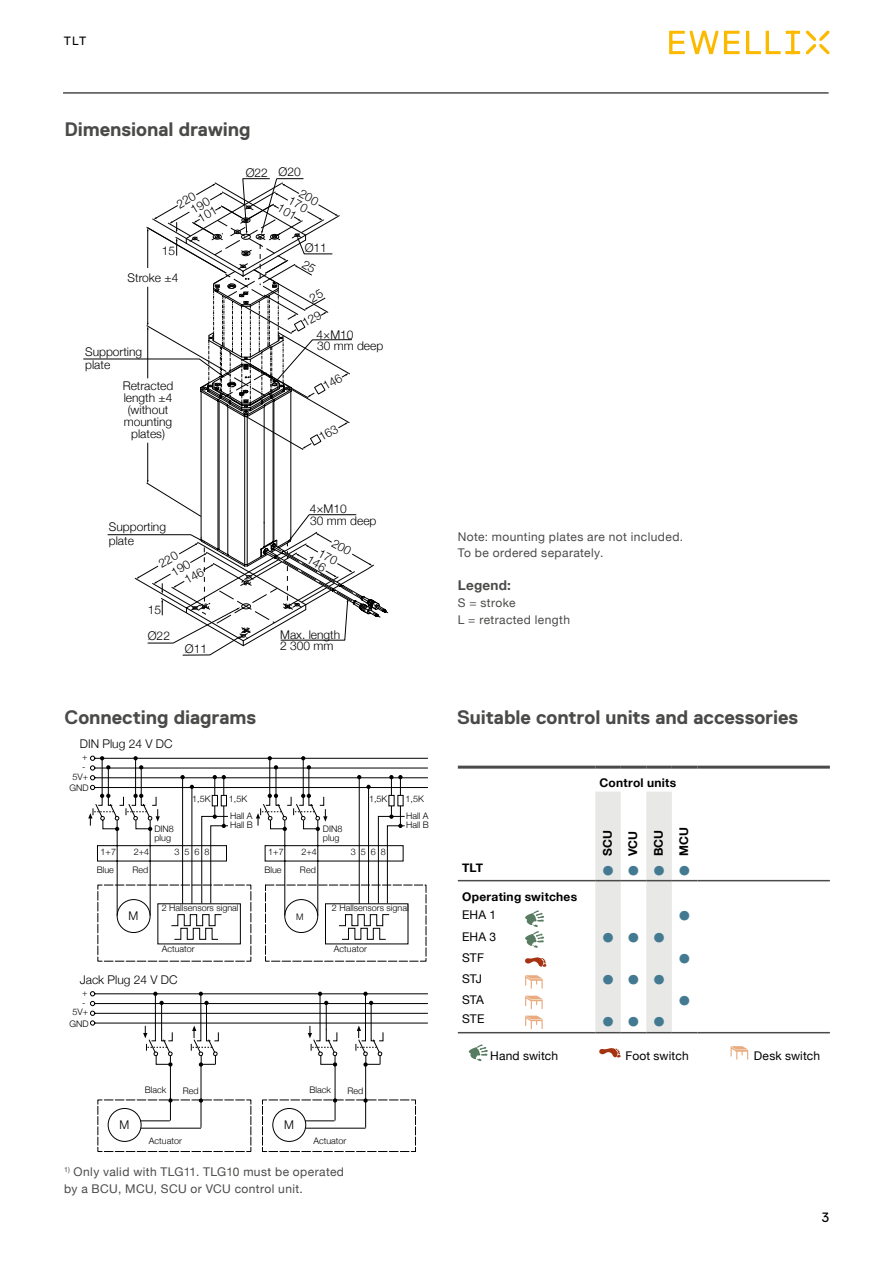
<style>
.page{position:relative;width:893px;height:1263px;background:#fff}
.page>*{position:absolute;margin:0;border:0;box-sizing:border-box;transform-origin:0 0}
.t1{font:700 19.5px "Replica";letter-spacing:-.005em;color:#4a4a49}
.t2{font:700 13.5px "Helvetica Neue";letter-spacing:.02em;color:#4a4a49}
.t3{font:13.5px "Replica";color:#000}
.t4{font:300 12px/12px "Helvetica Neue";color:#000}
.t5{font:12px/16.5px "Helvetica Neue";letter-spacing:.035em;color:#4a4a49}
.t6{font:12px "Helvetica Neue";letter-spacing:.01em;color:#000}
.t7{font:700 12px/25.5px "Helvetica Neue";letter-spacing:.02em;color:#000}
.t8{font:12px "SKF Chevin Dingbats OT";color:#447a91}
.t9{font:12px "Replica";color:#000}
.t10{font:300 9px/9.8px "Helvetica Neue";color:#000}
</style>
<div class="page">
<svg style="left:669px;top:31px;width:131px;height:23px"></svg>
<svg style="left:806px;top:31px;width:23px;height:23px"></svg>
<hr style="left:63px;top:93px;width:765px;height:1px;background:#4a4a49">
<hr style="left:458px;top:766px;width:137px;height:3px;background:#4a4a49">
<hr style="left:595px;top:766px;width:26px;height:3px;background:#4a4a49">
<hr style="left:621px;top:766px;width:25px;height:3px;background:#4a4a49">
<hr style="left:646px;top:766px;width:26px;height:3px;background:#4a4a49">
<hr style="left:672px;top:766px;width:25px;height:3px;background:#4a4a49">
<hr style="left:697px;top:766px;width:133px;height:3px;background:#4a4a49">
<hr style="left:458px;top:1032px;width:137px;height:1px;background:#4a4a49">
<hr style="left:697px;top:1032px;width:133px;height:1px;background:#4a4a49">
<hr style="left:458px;top:880px;width:137px;height:1px;background:#4a4a49">
<svg style="left:595px;top:792px;width:102px;height:241px"></svg>
<hr style="left:697px;top:880px;width:133px;height:1px;background:#4a4a49">
<svg style="left:525px;top:910px;width:19px;height:38px"></svg>
<svg style="left:525px;top:957px;width:21px;height:10px"></svg>
<svg style="left:525px;top:975px;width:18px;height:13px"></svg>
<svg style="left:525px;top:996px;width:18px;height:13px"></svg>
<svg style="left:525px;top:1015px;width:18px;height:14px"></svg>
<svg style="left:469px;top:1044px;width:19px;height:17px"></svg>
<svg style="left:599px;top:1048px;width:22px;height:9px"></svg>
<svg style="left:731px;top:1046px;width:17px;height:13px"></svg>
<svg style="left:217px;top:450px;width:74px;height:30px"></svg>
<hr style="left:291px;top:391px;width:1px;height:148px;background:#000">
<hr style="left:201px;top:391px;width:1px;height:148px;background:#000">
<hr style="left:264px;top:407px;width:1px;height:140px;background:#000">
<hr style="left:244px;top:416px;width:1px;height:148px;background:#000">
<hr style="left:227px;top:407px;width:1px;height:148px;background:#000">
<hr style="left:247px;top:416px;width:1px;height:148px;background:#000">
<hr style="left:218px;top:401px;width:1px;height:148px;background:#000">
<hr style="left:219px;top:401px;width:1px;height:148px;background:#000">
<hr style="left:273px;top:401px;width:1px;height:141px;background:#000">
<hr style="left:274px;top:401px;width:1px;height:141px;background:#000">
<hr style="left:147px;top:443px;width:1px;height:38px;background:#000">
<hr style="left:94px;top:758px;width:334px;height:1px;background:#000">
<hr style="left:94px;top:768px;width:334px;height:1px;background:#000">
<hr style="left:94px;top:777px;width:334px;height:1px;background:#000">
<hr style="left:94px;top:787px;width:334px;height:1px;background:#000">
<svg style="left:88px;top:756px;width:320px;height:206px"></svg>
<hr style="left:201px;top:1065px;width:1px;height:63px;background:#000">
<hr style="left:170px;top:1065px;width:1px;height:55px;background:#000">
<svg style="left:97px;top:1098px;width:155px;height:54px"></svg>
<svg style="left:143px;top:992px;width:30px;height:74px"></svg>
<svg style="left:191px;top:992px;width:28px;height:75px"></svg>
<hr style="left:365px;top:1065px;width:1px;height:63px;background:#000">
<hr style="left:335px;top:1065px;width:1px;height:55px;background:#000">
<svg style="left:262px;top:1098px;width:154px;height:54px"></svg>
<svg style="left:308px;top:992px;width:29px;height:74px"></svg>
<svg style="left:356px;top:992px;width:27px;height:75px"></svg>
<hr style="left:94px;top:993px;width:334px;height:1px;background:#000">
<hr style="left:94px;top:1003px;width:334px;height:1px;background:#000">
<hr style="left:94px;top:1013px;width:334px;height:1px;background:#000">
<svg style="left:90px;top:991px;width:5px;height:24px"></svg>
<hr style="left:94px;top:1023px;width:334px;height:1px;background:#000">
<svg style="left:90px;top:1021px;width:5px;height:4px"></svg>
<svg style="left:83px;top:178px;width:269px;height:272px"></svg>
<svg style="left:107px;top:480px;width:282px;height:175px"></svg>
<h3 class="t9" style="left:64px;top:34px;width:24px">TLT</h3>
<h1 class="t1" style="left:64px;top:118px;width:188px">Dimensional drawing</h1>
<h3 class="t4" style="left:246px;top:166px;width:57px">Ø22 Ø20</h3>
<h3 class="t4" style="left:162px;top:244px;width:15px">15</h3>
<h3 class="t4" style="left:305px;top:241px;width:24px">Ø11</h3>
<h3 class="t4" style="left:128px;top:271px;width:52px">Stroke ±4</h3>
<h3 class="t4" style="left:85px;top:345px;width:59px;line-height:12.5px">Supporting plate</h3>
<h3 class="t4" style="left:123px;top:379px;width:52px;text-align:center">Retracted length ±4 (without mounting plates)</h3>
<h3 class="t4" style="left:109px;top:519px;width:59px;line-height:14px">Supporting plate</h3>
<h3 class="t4" style="left:148px;top:604px;width:15px">15</h3>
<h3 class="t4" style="left:148px;top:629px;width:24px">Ø22</h3>
<h3 class="t4" style="left:185px;top:642px;width:24px">Ø11</h3>
<h3 class="t4" style="left:317px;top:329px;width:68px;line-height:11.2px">4×M10<br>30 mm deep</h3>
<h3 class="t4" style="left:310px;top:503px;width:68px;line-height:11.2px">4×M10<br>30 mm deep</h3>
<h3 class="t4" style="left:280px;top:628px;width:62px">Max. length<br>2 300 mm</h3>
<h3 class="t5" style="left:458px;top:528px;width:227px">Note: mounting plates are not included.<br>To be ordered separately.</h3>
<h2 class="t2" style="left:458px;top:577px;width:55px">Legend:</h2>
<h3 class="t5" style="left:458px;top:594px;width:114px">S = stroke<br>L = retracted length</h3>
<h1 class="t1" style="left:64px;top:706px;width:193px">Connecting diagrams</h1>
<h1 class="t1" style="left:457px;top:706px;width:343px">Suitable control units and accessories</h1>
<h3 class="t4" style="left:80px;top:705px;width:104px;line-height:26px">L = retracted length<br>DIN Plug 24 V DC</h3>
<p class="t10" style="left:72px;top:752px;width:17px;text-align:right">+<br>-<br>5V+</p>
<p class="t10" style="left:70px;top:783px;width:21px">GND</p>
<h3 class="t7" style="left:599px;top:770px;width:78px">Control units</h3>
<p class="t10" style="left:369px;top:793px;width:20px">1,5K</p>
<p class="t10" style="left:406px;top:793px;width:20px">1,5K</p>
<p class="t10" style="left:192px;top:793px;width:20px">1,5K</p>
<p class="t10" style="left:229px;top:789px;width:25px;line-height:17.5px">1,5K<br>Hall A</p>
<p class="t10" style="left:230px;top:819px;width:24px">Hall B</p>
<p class="t10" style="left:406px;top:811px;width:24px;line-height:8.6px">Hall A<br>Hall B</p>
<p class="t10" style="left:174px;top:846px;width:37px">3 5 6 8</p>
<p class="t10" style="left:351px;top:846px;width:37px">3 5 6 8</p>
<p class="t10" style="left:323px;top:824px;width:21px;line-height:9px">DIN8 plug</p>
<p class="t10" style="left:154px;top:824px;width:21px;line-height:9px">DIN8 plug</p>
<p class="t10" style="left:268px;top:846px;width:17px">1+7</p>
<p class="t10" style="left:301px;top:846px;width:17px">2+4</p>
<p class="t10" style="left:101px;top:846px;width:17px">1+7</p>
<p class="t10" style="left:134px;top:846px;width:17px">2+4</p>
<p class="t10" style="left:97px;top:865px;width:19px">Blue</p>
<p class="t10" style="left:132px;top:865px;width:17px">Red</p>
<h3 class="t4" style="left:128px;top:909px;width:11px">M</h3>
<p class="t10" style="left:162px;top:903px;width:78px">2 Hallsensors signal</p>
<p class="t10" style="left:162px;top:944px;width:35px">Actuator</p>
<p class="t10" style="left:264px;top:865px;width:19px">Blue</p>
<p class="t10" style="left:300px;top:865px;width:17px">Red</p>
<p class="t10" style="left:296px;top:912px;width:9px">M</p>
<p class="t10" style="left:332px;top:903px;width:78px">2 Hallsensors signal</p>
<p class="t10" style="left:334px;top:944px;width:35px">Actuator</p>
<h3 class="t4" style="left:80px;top:973px;width:99px">Jack Plug 24 V DC</h3>
<p class="t10" style="left:72px;top:988px;width:17px;text-align:right">+<br>-<br>5V+</p>
<p class="t10" style="left:70px;top:1019px;width:21px">GND</p>
<p class="t10" style="left:145px;top:1085px;width:23px">Black</p>
<p class="t10" style="left:183px;top:1085px;width:17px">Red</p>
<p class="t10" style="left:309px;top:1085px;width:23px">Black</p>
<p class="t10" style="left:347px;top:1085px;width:17px">Red</p>
<h3 class="t4" style="left:119px;top:1118px;width:11px">M</h3>
<h3 class="t4" style="left:284px;top:1118px;width:11px">M</h3>
<p class="t10" style="left:149px;top:1135px;width:35px">Actuator</p>
<p class="t10" style="left:313px;top:1135px;width:35px">Actuator</p>
<h3 class="t5" style="left:64px;top:1163px;width:281px"><sup>1)</sup> Only valid with TLG11. TLG10 must be operated by a BCU, MCU, SCU or VCU control unit.</h3>
<h3 class="t7" style="left:594px;top:856px;width:31px;rotate:-90deg">SCU<br>VCU<br>BCU<br>MCU</h3>
<h3 class="t7" style="left:462px;top:855px;width:23px">TLT</h3>
<h3 class="t8" style="left:602px;top:860px;width:89px">●●●●</h3>
<h3 class="t7" style="left:462px;top:883px;width:117px">Operating switches</h3>
<h3 class="t6" style="left:462px;top:908px;width:36px">EHA 1</h3>
<h3 class="t8" style="left:679px;top:906px;width:13px">●</h3>
<h3 class="t6" style="left:462px;top:929px;width:36px">EHA 3</h3>
<h3 class="t8" style="left:602px;top:927px;width:64px">●●●</h3>
<h3 class="t6" style="left:462px;top:950px;width:23px">STF</h3>
<h3 class="t8" style="left:679px;top:948px;width:13px">●</h3>
<h3 class="t6" style="left:462px;top:972px;width:22px">STJ</h3>
<h3 class="t8" style="left:602px;top:970px;width:64px">●●●</h3>
<h3 class="t6" style="left:462px;top:993px;width:23px">STA</h3>
<h3 class="t8" style="left:679px;top:991px;width:13px">●</h3>
<h3 class="t6" style="left:462px;top:1012px;width:24px">STE</h3>
<h3 class="t8" style="left:602px;top:1012px;width:64px">●●●</h3>
<h3 class="t6" style="left:490px;top:1048px;width:69px">Hand switch</h3>
<h3 class="t6" style="left:625px;top:1048px;width:65px">Foot switch</h3>
<h3 class="t6" style="left:754px;top:1048px;width:68px">Desk switch</h3>
<h2 class="t3" style="left:822px;top:1209px;width:9px">3</h2>
</div>
